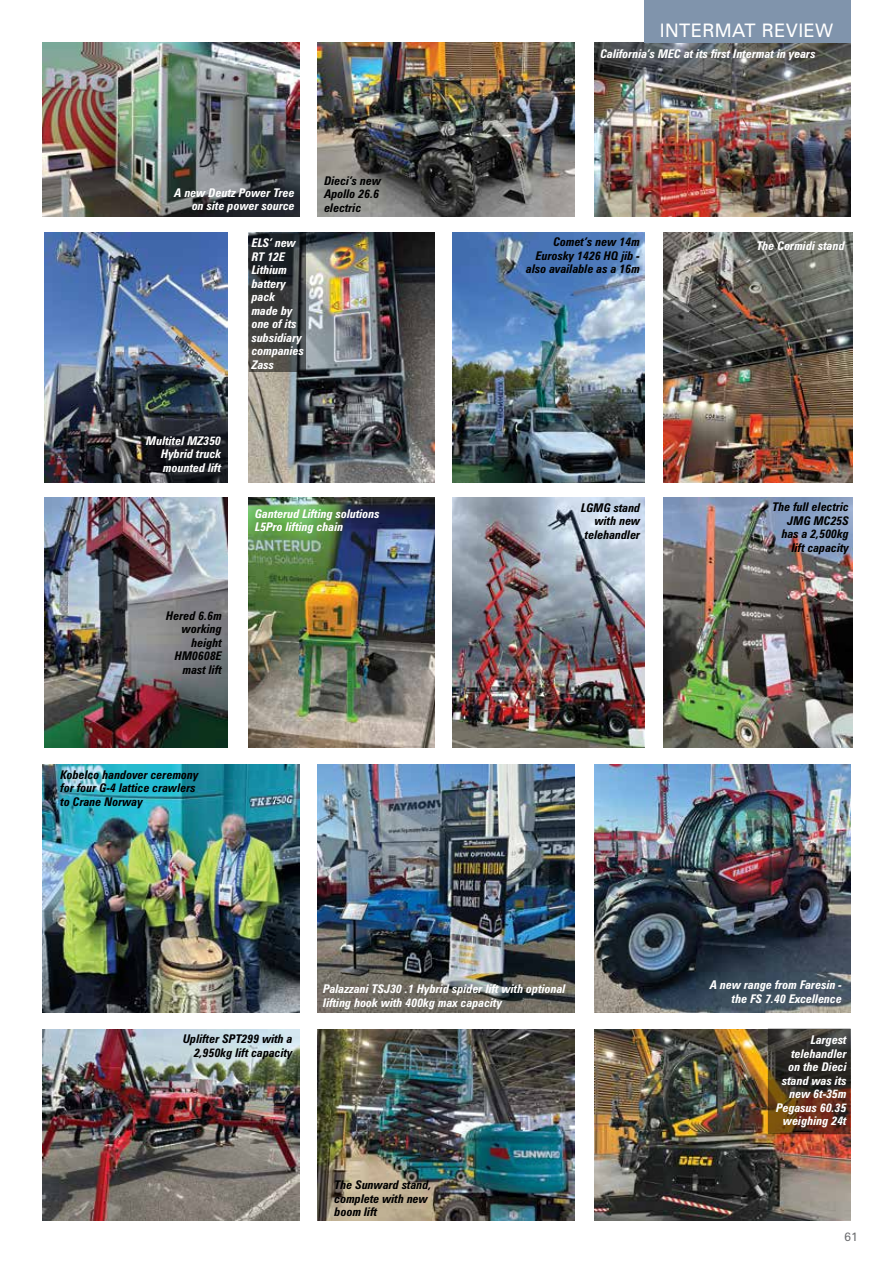
<style>
.page{position:relative;width:893px;height:1263px;background:#fff}
.page>*{position:absolute;margin:0;border:0;box-sizing:border-box;transform-origin:0 0}
.t1{font:18.6px "Zurich BT";letter-spacing:.02em;color:#fff}
.t2{font:italic 700 condensed 12px/13.5px "Zurich BT";color:#fff}
.t3{font:italic 700 condensed 12px/13.5px "Zurich BT";color:#000;text-align:right}
.t4{font:12px "Zurich BT";color:#6d6e71}
</style>
<div class="page">
<img style="left:249px;top:233px;width:185px;height:250px">
<svg style="left:251px;top:235px;width:53px;height:135px"></svg>
<div style="left:249px;top:233px;width:57px;height:139px;border:1px solid #000"></div>
<img style="left:318px;top:1029px;width:256px;height:191px">
<img style="left:594px;top:1029px;width:256px;height:191px">
<svg style="left:770px;top:1031px;width:78px;height:101px"></svg>
<div style="left:768px;top:1029px;width:82px;height:105px;border:1px solid #000"></div>
<img style="left:43px;top:1029px;width:256px;height:191px">
<img style="left:43px;top:764px;width:256px;height:249px">
<img style="left:318px;top:764px;width:256px;height:249px">
<img style="left:594px;top:764px;width:256px;height:249px">
<img style="left:43px;top:42px;width:256px;height:174px">
<img style="left:318px;top:42px;width:256px;height:174px">
<img style="left:594px;top:42px;width:256px;height:174px">
<img style="left:664px;top:233px;width:188px;height:250px">
<img style="left:664px;top:498px;width:188px;height:250px">
<img style="left:249px;top:498px;width:185px;height:250px">
<img style="left:453px;top:233px;width:192px;height:250px">
<img style="left:453px;top:498px;width:192px;height:250px">
<img style="left:45px;top:233px;width:182px;height:250px">
<img style="left:45px;top:498px;width:182px;height:250px">
<div style="left:644px;top:0;width:206px;height:43px;background:#8094ac"></div>
<h1 class="t1" style="left:660px;top:19px;width:115px">INTERMAT REVIEW</h1>
<p class="t2" style="left:175px;top:186px;width:122px;text-align:right">A new Deutz Power Tree on site power source</p>
<p class="t2" style="left:252px;top:236px;width:54px">ELS’ new<br>RT 12E<br>Lithium battery pack made by one of its subsidiary companies<br>Zass</p>
<p class="t3" style="left:324px;top:173px;width:58px;text-align:left">Dieci’s new<br>Apollo 26.6 electric</p>
<p class="t2" style="left:161px;top:434px;width:62px;text-align:justify;text-indent:-15px">Multitel MZ350<br>Hybrid truck mounted lift</p>
<p class="t3" style="left:166px;top:609px;width:57px">Hered 6.6m working height<br>HM0608E mast lift</p>
<p class="t2" style="left:255px;top:507px;width:126px">Ganterud Lifting solutions<br>L5Pro lifting chain</p>
<p class="t3" style="left:61px;top:768px;width:140px;text-align:left">Kobelco handover ceremony for four G-4 lattice crawlers to Crane Norway</p>
<p class="t2" style="left:600px;top:47px;width:217px">California’s MEC at its first Intermat in years</p>
<p class="t3" style="left:526px;top:235px;width:115px">Comet’s new 14m<br>Eurosky 1426 HQ jib - also available as a 16m</p>
<p class="t3" style="left:581px;top:501px;width:61px">LGMG stand with new telehandler</p>
<p class="t2" style="left:757px;top:239px;width:90px">The Cormidi stand</p>
<p class="t3" style="left:773px;top:500px;width:78px">The full electric<br>JMG MC25S has a 2,500kg lift capacity</p>
<p class="t3" style="left:183px;top:1032px;width:111px">Uplifter SPT299 with a<br>2,950kg lift capacity</p>
<p class="t2" style="left:323px;top:982px;width:244px">Palazzani TSJ30 .1 Hybrid spider lift with optional lifting hook with 400kg max capacity</p>
<p class="t3" style="left:335px;top:1178px;width:98px;text-align:left">The Sunward stand, complete with new boom lift</p>
<p class="t2" style="left:710px;top:978px;width:133px;text-align:right">A new range from Faresin - the FS 7.40 Excellence</p>
<p class="t2" style="left:776px;top:1033px;width:72px;text-align:right">Largest telehandler<br>on the Dieci stand was its new 6t-35m<br>Pegasus 60.35 weighing 24t</p>
<p class="t4" style="left:844px;top:1230px;width:15px">61</p>
</div>
